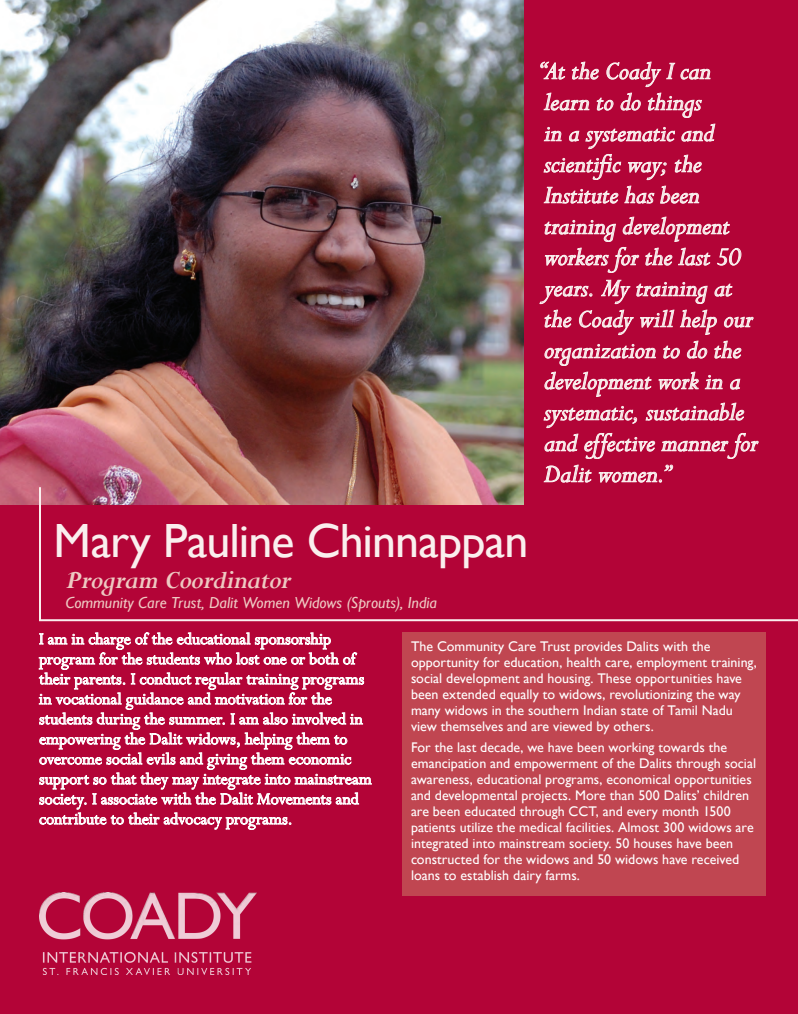
<style>
.page{position:relative;width:798px;height:1014px;background:#b30437}
.page>*{position:absolute;margin:0;border:0;box-sizing:border-box;transform-origin:0 0}
.t1{font:48px "Gill Sans";letter-spacing:-.02em;color:#faefee}
.t2{font:italic 28px/31px "Perpetua";letter-spacing:-.005em;color:#faefee}
.t3{font:italic 700 28px "Perpetua";letter-spacing:-.02em;color:#eec9c2}
.t4{font:18px/20px "Perpetua";color:#fff}
.t5{font:italic 16px "Gill Sans";color:#eec9c2}
.t6{font:14px/16px "Gill Sans";color:#fff}
</style>
<div class="page">
<svg style="left:540px;top:62px;width:25px;height:17px"></svg>
<svg style="left:572px;top:62px;width:27px;height:17px"></svg>
<svg style="left:607px;top:62px;width:54px;height:25px"></svg>
<svg style="left:667px;top:63px;width:8px;height:16px"></svg>
<svg style="left:681px;top:69px;width:29px;height:10px"></svg>
<svg style="left:544px;top:93px;width:45px;height:17px"></svg>
<svg style="left:597px;top:98px;width:16px;height:12px"></svg>
<svg style="left:621px;top:93px;width:20px;height:17px"></svg>
<svg style="left:648px;top:93px;width:54px;height:25px"></svg>
<svg style="left:544px;top:124px;width:171px;height:79px"></svg>
<svg style="left:540px;top:217px;width:219px;height:266px"></svg>
<img style="left:0;top:0;width:524px;height:504px">
<svg style="left:38px;top:485px;width:760px;height:137px"></svg>
<div style="left:402px;top:633px;width:364px;height:263px;background:#c04651"></div>
<img style="left:39px;top:893px;width:218px;height:82px">
<svg style="left:39px;top:633px;width:333px;height:197px"></svg>
<svg style="left:0;top:0;width:4px;height:4px"></svg>
<p class="t2" style="left:540px;top:54px;width:220px">“At the Coady I can learn to do things<br>in a systematic and scientific way; the<br>Institute has been training development workers for the last 50 years. My training at the Coady will help our organization to do the development work in a systematic, sustainable and effective manner for<br>Dalit women.”</p>
<h1 class="t1" style="left:53px;top:513px;width:477px">Mary Pauline Chinnappan</h1>
<h2 class="t3" style="left:65px;top:562px;width:228px">Program Coordinator</h2>
<p class="t5" style="left:65px;top:594px;width:373px">Community Care Trust, Dalit Women Widows (Sprouts), India</p>
<p class="t4" style="left:39px;top:629px;width:334px">I am in charge of the educational sponsorship program for the students who lost one or both of their parents. I conduct regular training programs in vocational guidance and motivation for the students during the summer. I am also involved in empowering the Dalit widows, helping them to overcome social evils and giving them economic support so that they may integrate into mainstream society. I associate with the Dalit Movements and contribute to their advocacy programs.</p>
<p class="t6" style="left:411px;top:639px;width:347px">The Community Care Trust provides Dalits with the opportunity for education, health care, employment training, social development and housing. These opportunities have been extended equally to widows, revolutionizing the way many widows in the southern Indian state of Tamil Nadu view themselves and are viewed by others.</p>
<p class="t6" style="left:411px;top:739px;width:347px">For the last decade, we have been working towards the emancipation and empowerment of the Dalits through social awareness, educational programs, economical opportunities and developmental projects. More than 500 Dalits’ children are been educated through CCT, and every month 1500 patients utilize the medical facilities. Almost 300 widows are integrated into mainstream society. 50 houses have been constructed for the widows and 50 widows have received loans to establish dairy farms.</p>
</div>
